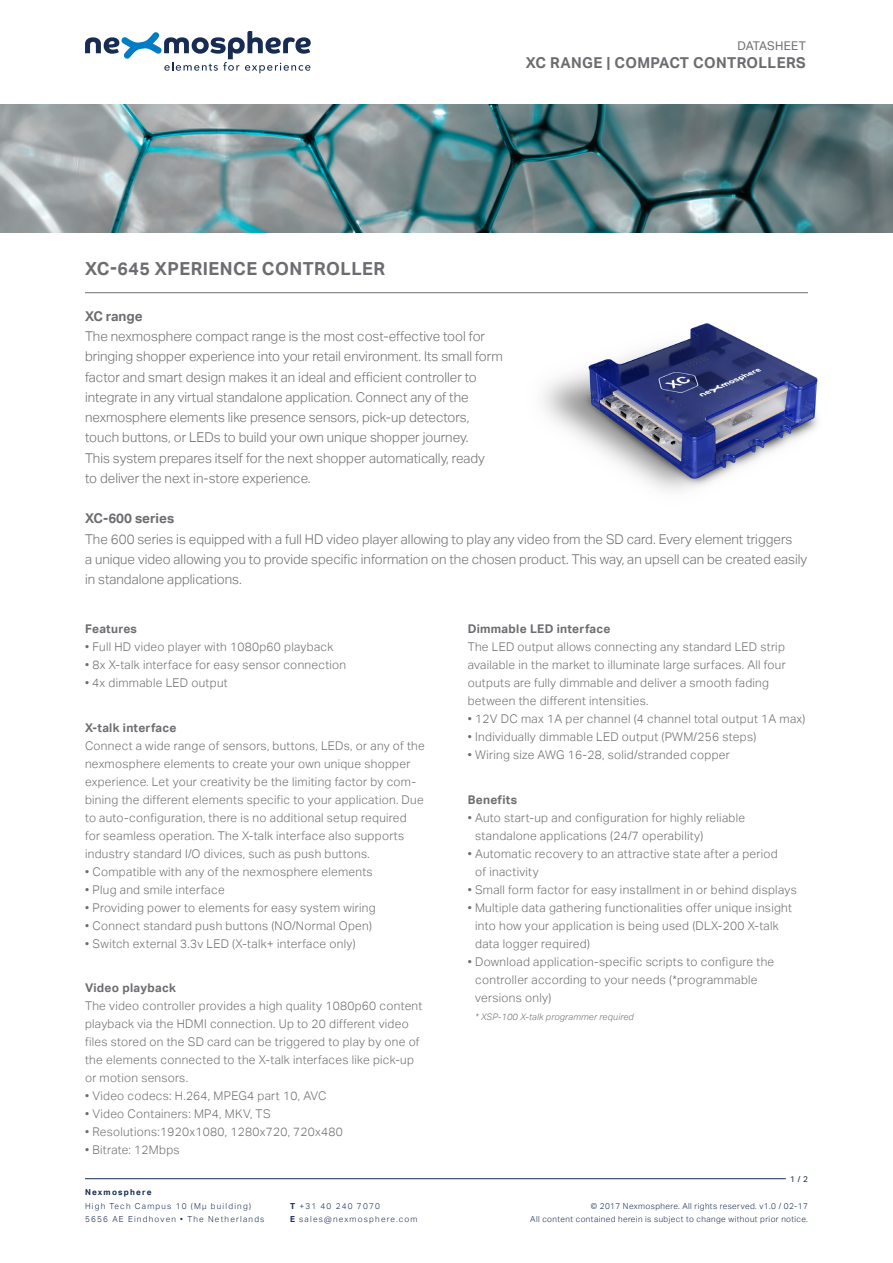
<style>
.page{position:relative;width:893px;height:1263px;background:#fff}
.page>*{position:absolute;margin:0;border:0;box-sizing:border-box;transform-origin:0 0}
.t1{font:700 18px "Aktiv Grotesk";letter-spacing:.025em;color:#6c6d70}
.t2{font:700 15px "Aktiv Grotesk";letter-spacing:.025em;color:#6c6d70}
.t3{font:300 13.5px/20.2px "Aktiv Grotesk";color:#6c6d70}
.t4{font:700 13.5px "Aktiv Grotesk";color:#6c6d70}
.t5{font:300 12px/18px "Aktiv Grotesk";letter-spacing:.025em;color:#6c6d70}
.t6{font:700 12px "Aktiv Grotesk";letter-spacing:.025em;color:#6c6d70}
.t7{font:12px "Aktiv Grotesk";letter-spacing:.015em;color:#6c6d70}
.t8{font:italic 300 9px "Aktiv Grotesk";letter-spacing:.025em;color:#6c6d70}
.t9{font:300 8.25px "Aktiv Grotesk";letter-spacing:.05em;color:#172b52}
.t10{font:300 8.25px "Aktiv Grotesk";letter-spacing:.15em;color:#172b52}
.t11{font:700 8.25px "Aktiv Grotesk";letter-spacing:.15em;color:#172b52}
.t12{font:8.25px "Aktiv Grotesk";color:#172b52}
.s1{font-weight:700}
</style>
<div class="page">
<img style="left:543px;top:323px;width:275px;height:168px">
<hr style="left:85px;top:1178px;width:701px;height:1px;background:#172b52">
<svg style="left:85px;top:31px;width:226px;height:42px"></svg>
<hr style="left:85px;top:292px;width:723px;height:1px;background:#6c6d70">
<img style="left:0;top:104px;width:893px;height:128px">
<p class="t1" style="left:85px;top:259px;width:302px">XC-645 XPERIENCE CONTROLLER</p>
<p class="t7" style="left:737px;top:38px;width:70px">DATASHEET</p>
<p class="t2" style="left:526px;top:54px;width:282px">XC RANGE | COMPACT CONTROLLERS</p>
<p class="t4" style="left:85px;top:308px;width:59px">XC range</p>
<p class="t3" style="left:85px;top:326px;width:419px">The nexmosphere compact range is the most cost-effective tool for bringing shopper experience into your retail environment. Its small form factor and smart design makes it an ideal and efficient controller to integrate in any virtual standalone application. Connect any of the nexmosphere elements like presence sensors, pick-up detectors, touch buttons, or LEDs to build your own unique shopper journey.<br>This system prepares itself for the next shopper automatically, ready<br>to deliver the next in-store experience.</p>
<p class="t4" style="left:85px;top:511px;width:91px">XC-600 series</p>
<p class="t3" style="left:85px;top:529px;width:709px">The 600 series is equipped with a full HD video player allowing to play any video from the SD card. Every element triggers</p>
<p class="t3" style="left:85px;top:549px;width:724px">a unique video allowing you to provide specific information on the chosen product. This way, an upsell can be created easily in standalone applications.</p>
<p class="t6" style="left:85px;top:622px;width:53px">Features</p>
<p class="t5" style="left:85px;top:638px;width:250px">• Full HD video player with 1080p60 playback</p>
<p class="t5" style="left:85px;top:656px;width:263px">• 8x X-talk interface for easy sensor connection</p>
<p class="t5" style="left:85px;top:674px;width:144px">• 4x dimmable LED output</p>
<p class="t6" style="left:85px;top:721px;width:93px">X-talk interface</p>
<p class="t5" style="left:85px;top:737px;width:341px">Connect a wide range of sensors, buttons, LEDs, or any of the nexmosphere elements to create your own unique shopper experience. Let your creativity be the limiting factor by com&shy;bining the different elements specific to your application. Due to auto-configuration, there is no additional setup required<br>for seamless operation. The X-talk interface also supports industry standard I/O divices, such as push buttons.</p>
<p class="t5" style="left:85px;top:863px;width:289px">• Compatible with any of the nexmosphere elements</p>
<p class="t5" style="left:85px;top:881px;width:141px">• Plug and smile interface</p>
<p class="t5" style="left:85px;top:899px;width:292px">• Providing power to elements for easy system wiring</p>
<p class="t5" style="left:85px;top:917px;width:288px">• Connect standard push buttons (NO/Normal Open)</p>
<p class="t5" style="left:85px;top:935px;width:272px">• Switch external 3.3v LED (X-talk+ interface only)</p>
<p class="t6" style="left:85px;top:981px;width:93px">Video playback</p>
<p class="t5" style="left:85px;top:997px;width:339px">The video controller provides a high quality 1080p60 content playback via the HDMI connection. Up to 20 different video files stored on the SD card can be triggered to play by one of the elements connected to the X-talk interfaces like pick-up or motion sensors.</p>
<p class="t5" style="left:85px;top:1087px;width:243px">• Video codecs: H.264, MPEG4 part 10, AVC</p>
<p class="t5" style="left:85px;top:1105px;width:187px">• Video Containers: MP4, MKV, TS</p>
<p class="t5" style="left:85px;top:1123px;width:259px">• Resolutions:1920x1080, 1280x720, 720x480</p>
<p class="t5" style="left:85px;top:1141px;width:96px">• Bitrate: 12Mbps</p>
<p class="t11" style="left:85px;top:1187px;width:68px">Nexmosphere</p>
<p class="t10" style="left:85px;top:1201px;width:167px">High Tech Campus 10 (Mμ building)</p>
<p class="t10" style="left:85px;top:1214px;width:181px">5656 AE Eindhoven • The Netherlands</p>
<p class="t10" style="left:290px;top:1201px;width:91px"><span class="s1">T</span> +31 40 240 7070</p>
<p class="t10" style="left:290px;top:1214px;width:129px"><span class="s1">E</span> sales@nexmosphere.com</p>
<p class="t6" style="left:468px;top:622px;width:144px">Dimmable LED interface</p>
<p class="t5" style="left:468px;top:638px;width:320px;text-align:justify">The LED output allows connecting any standard LED strip available in the market to illuminate large surfaces. All four outputs are fully dimmable and deliver a smooth fading</p>
<p class="t5" style="left:468px;top:692px;width:182px">between the different intensities.</p>
<p class="t5" style="left:468px;top:710px;width:339px">• 12V DC max 1A per channel (4 channel total output 1A max)</p>
<p class="t5" style="left:468px;top:728px;width:290px">• Individually dimmable LED output (PWM/256 steps)</p>
<p class="t5" style="left:468px;top:746px;width:264px">• Wiring size AWG 16-28, solid/stranded copper</p>
<p class="t6" style="left:468px;top:793px;width:51px">Benefits</p>
<p class="t5" style="left:468px;top:809px;width:279px">• Auto start-up and configuration for highly reliable</p>
<p class="t5" style="left:475px;top:827px;width:230px">standalone applications (24/7 operability)</p>
<p class="t5" style="left:468px;top:845px;width:311px">• Automatic recovery to an attractive state after a period</p>
<p class="t5" style="left:475px;top:863px;width:65px">of inactivity</p>
<p class="t5" style="left:468px;top:881px;width:330px">• Small form factor for easy installment in or behind displays</p>
<p class="t5" style="left:468px;top:899px;width:326px">• Multiple data gathering functionalities offer unique insight</p>
<p class="t5" style="left:475px;top:917px;width:305px">into how your application is being used (DLX-200 X-talk</p>
<p class="t5" style="left:475px;top:935px;width:116px">data logger required)</p>
<p class="t5" style="left:468px;top:953px;width:308px">• Download application-specific scripts to configure the</p>
<p class="t5" style="left:475px;top:971px;width:284px">controller according to your needs (*programmable</p>
<p class="t5" style="left:475px;top:989px;width:78px">versions only)</p>
<p class="t8" style="left:475px;top:1011px;width:160px">* XSP-100 X-talk programmer required</p>
<p class="t12" style="left:790px;top:1174px;width:19px">1 / 2</p>
<p class="t9" style="left:591px;top:1201px;width:219px">© 2017 Nexmosphere. All rights reserved. v1.0 / 02-17</p>
<p class="t9" style="left:530px;top:1214px;width:279px">All content contained herein is subject to change without prior notice.</p>
</div>
